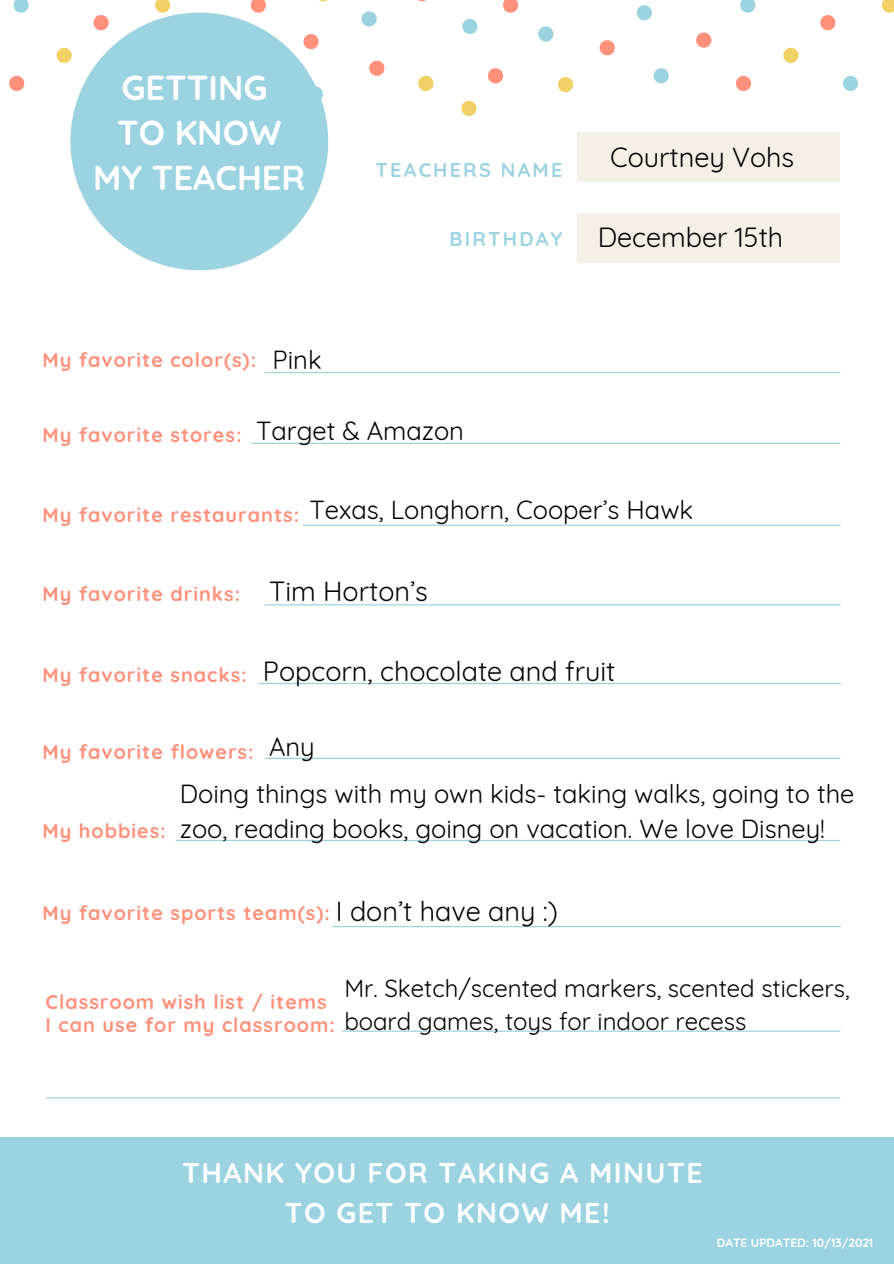
<style>
.page{position:relative;width:894px;height:1264px;background:#fff}
.page>*{position:absolute;margin:0;border:0;box-sizing:border-box;transform-origin:0 0}
.t1{font:700 34.5px/45px "Quicksand";color:#fff;text-align:center}
.t2{font:700 28.5px/39.5px "Quicksand";letter-spacing:.05em;color:#fff;text-align:center}
.t3{font:27px "Quicksand";color:#000}
.t4{font:25.5px/46.7px "Quicksand";color:#000}
.t5{font:24px/32.7px "Quicksand";color:#000}
.t6{font:700 19.8px/22.5px "Quicksand";letter-spacing:.05em;color:#ff917b}
.t7{font:700 19.8px "Quicksand";letter-spacing:.11em;color:#9cd3e1}
.t8{font:700 12px "Quicksand";color:#fff}
</style>
<div class="page">
<svg style="left:14px;top:0;width:15px;height:13px"></svg>
<svg style="left:361px;top:11px;width:15px;height:15px"></svg>
<svg style="left:155px;top:0;width:15px;height:13px"></svg>
<svg style="left:57px;top:48px;width:13px;height:15px"></svg>
<svg style="left:418px;top:76px;width:15px;height:15px"></svg>
<svg style="left:9px;top:76px;width:15px;height:15px"></svg>
<svg style="left:251px;top:0;width:15px;height:13px"></svg>
<svg style="left:369px;top:61px;width:15px;height:15px"></svg>
<svg style="left:740px;top:0;width:15px;height:13px"></svg>
<svg style="left:843px;top:76px;width:14px;height:15px"></svg>
<svg style="left:636px;top:5px;width:15px;height:15px"></svg>
<svg style="left:653px;top:68px;width:15px;height:15px"></svg>
<svg style="left:538px;top:26px;width:15px;height:16px"></svg>
<svg style="left:462px;top:19px;width:15px;height:15px"></svg>
<svg style="left:881px;top:0;width:12px;height:13px"></svg>
<svg style="left:558px;top:77px;width:15px;height:15px"></svg>
<svg style="left:461px;top:101px;width:15px;height:15px"></svg>
<svg style="left:783px;top:48px;width:15px;height:15px"></svg>
<svg style="left:696px;top:33px;width:15px;height:15px"></svg>
<svg style="left:736px;top:76px;width:14px;height:15px"></svg>
<svg style="left:487px;top:68px;width:16px;height:15px"></svg>
<svg style="left:503px;top:0;width:15px;height:13px"></svg>
<svg style="left:820px;top:15px;width:15px;height:15px"></svg>
<svg style="left:599px;top:40px;width:15px;height:15px"></svg>
<svg style="left:70px;top:13px;width:258px;height:257px;fill:#9cd3e1"></svg>
<div style="left:0;top:1137px;width:893px;height:126px;background:#9cd3e1"></div>
<div style="left:577px;top:133px;width:263px;height:48px;background:#f4f0e5"></div>
<div style="left:577px;top:214px;width:263px;height:48px;background:#f4f0e5"></div>
<svg style="left:264px;top:372px;width:576px;height:1px"></svg>
<svg style="left:251px;top:443px;width:589px;height:1px"></svg>
<svg style="left:303px;top:524px;width:537px;height:2px"></svg>
<svg style="left:264px;top:604px;width:576px;height:1px"></svg>
<svg style="left:258px;top:683px;width:582px;height:1px"></svg>
<svg style="left:264px;top:757px;width:576px;height:2px"></svg>
<svg style="left:175px;top:839px;width:665px;height:2px"></svg>
<svg style="left:331px;top:926px;width:509px;height:1px"></svg>
<svg style="left:342px;top:1030px;width:498px;height:1px"></svg>
<svg style="left:46px;top:1097px;width:794px;height:1px"></svg>
<h1 class="t1" style="left:93px;top:65px;width:213px">GETTING<br>TO KNOW<br>MY TEACHER</h1>
<p class="t7" style="left:375px;top:157px;width:188px">TEACHERS NAME</p>
<p class="t7" style="left:449px;top:226px;width:114px">BIRTHDAY</p>
<h3 class="t3" style="left:610px;top:140px;width:186px">Courtney Vohs</h3>
<h3 class="t3" style="left:597px;top:219px;width:187px">December 15th</h3>
<p class="t6" style="left:42px;top:348px;width:215px">My favorite color(s):</p>
<p class="t4" style="left:272px;top:336px;width:51px">Pink</p>
<p class="t6" style="left:42px;top:423px;width:200px">My favorite stores:</p>
<p class="t4" style="left:256px;top:407px;width:209px">Target &amp; Amazon</p>
<p class="t6" style="left:42px;top:503px;width:258px">My favorite restaurants:</p>
<p class="t4" style="left:309px;top:486px;width:385px">Texas, Longhorn, Cooper’s Hawk</p>
<p class="t6" style="left:42px;top:582px;width:199px">My favorite drinks:</p>
<h3 class="t3" style="left:269px;top:574px;width:160px">Tim Horton’s</h3>
<p class="t6" style="left:42px;top:663px;width:206px">My favorite snacks:</p>
<h3 class="t3" style="left:263px;top:653px;width:354px">Popcorn, chocolate and fruit</h3>
<p class="t4" style="left:180px;top:723px;width:676px;text-indent:89px">Any<br>Doing things with my own kids- taking walks, going to the</p>
<p class="t4" style="left:180px;top:805px;width:646px">zoo, reading books, going on vacation. We love Disney!</p>
<p class="t6" style="left:42px;top:740px;width:212px">My favorite flowers:</p>
<p class="t6" style="left:42px;top:819px;width:125px">My hobbies:</p>
<p class="t6" style="left:42px;top:901px;width:289px">My favorite sports team(s):</p>
<h3 class="t3" style="left:336px;top:894px;width:223px">I don’t have any :)</h3>
<p class="t6" style="left:46px;top:990px;width:291px">Classroom wish list / items<br>I can use for my classroom:</p>
<p class="t5" style="left:344px;top:972px;width:506px">Mr. Sketch/scented markers, scented stickers, board games, toys for indoor recess</p>
<h2 class="t2" style="left:182px;top:1152px;width:522px">THANK YOU FOR TAKING A MINUTE<br>TO GET TO KNOW ME!</h2>
<p class="t8" style="left:716px;top:1235px;width:158px">DATE UPDATED: 10/13/2021</p>
</div>
